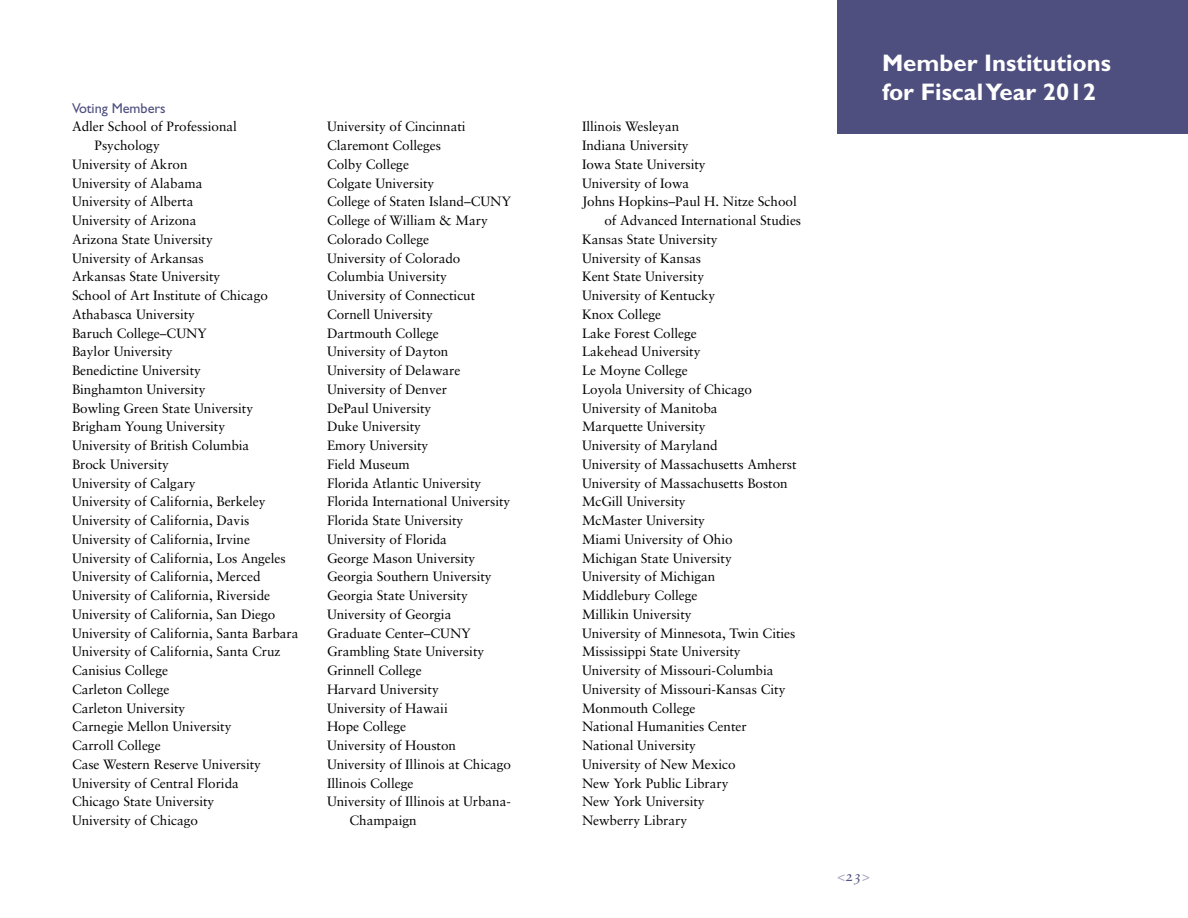
<style>
.page{position:relative;width:1188px;height:918px;background:#fff}
.page>*{position:absolute;margin:0;border:0;box-sizing:border-box;transform-origin:0 0}
.t1{font:700 24px/28.5px "Gill Sans";color:#fff}
.t2{font:15px "Sabon Italic Os F";color:#a7a7bf}
.t3{font:14.25px "Gill Sans";letter-spacing:-.005em;color:#4e4f7f}
.t4{font:13.5px "Sabon";letter-spacing:-.005em;color:#000}
.s1{color:#4e4f7f}
</style>
<div class="page">
<div style="left:837px;top:0;width:351px;height:133px;background:#4e4f7f"></div>
<p class="t3" style="left:72px;top:100px;width:95px">Voting Members</p>
<p class="t4" style="left:72px;top:119px;width:167px">Adler School of Professional</p>
<p class="t4" style="left:95px;top:137px;width:67px">Psychology</p>
<p class="t4" style="left:72px;top:156px;width:117px">University of Akron</p>
<p class="t4" style="left:72px;top:175px;width:132px">University of Alabama</p>
<p class="t4" style="left:72px;top:194px;width:123px">University of Alberta</p>
<p class="t4" style="left:72px;top:212px;width:126px">University of Arizona</p>
<p class="t4" style="left:72px;top:231px;width:142px">Arizona State University</p>
<p class="t4" style="left:72px;top:250px;width:133px">University of Arkansas</p>
<p class="t4" style="left:72px;top:269px;width:150px">Arkansas State University</p>
<p class="t4" style="left:72px;top:287px;width:197px">School of Art Institute of Chicago</p>
<p class="t4" style="left:72px;top:306px;width:124px">Athabasca University</p>
<p class="t4" style="left:72px;top:325px;width:137px">Baruch College–CUNY</p>
<p class="t4" style="left:72px;top:344px;width:102px">Baylor University</p>
<p class="t4" style="left:72px;top:362px;width:130px">Benedictine University</p>
<p class="t4" style="left:72px;top:381px;width:135px">Binghamton University</p>
<p class="t4" style="left:72px;top:400px;width:183px">Bowling Green State University</p>
<p class="t4" style="left:72px;top:419px;width:155px">Brigham Young University</p>
<p class="t4" style="left:72px;top:437px;width:179px">University of British Columbia</p>
<p class="t4" style="left:72px;top:456px;width:98px">Brock University</p>
<p class="t4" style="left:72px;top:475px;width:125px">University of Calgary</p>
<p class="t4" style="left:72px;top:494px;width:195px">University of California, Berkeley</p>
<p class="t4" style="left:72px;top:512px;width:179px">University of California, Davis</p>
<p class="t4" style="left:72px;top:531px;width:180px">University of California, Irvine</p>
<p class="t4" style="left:72px;top:550px;width:215px">University of California, Los Angeles</p>
<p class="t4" style="left:72px;top:569px;width:190px">University of California, Merced</p>
<p class="t4" style="left:72px;top:587px;width:200px">University of California, Riverside</p>
<p class="t4" style="left:72px;top:606px;width:205px">University of California, San Diego</p>
<p class="t4" style="left:72px;top:625px;width:228px">University of California, Santa Barbara</p>
<p class="t4" style="left:72px;top:644px;width:210px">University of California, Santa Cruz</p>
<p class="t4" style="left:72px;top:662px;width:98px">Canisius College</p>
<p class="t4" style="left:72px;top:681px;width:99px">Carleton College</p>
<p class="t4" style="left:72px;top:700px;width:115px">Carleton University</p>
<p class="t4" style="left:72px;top:719px;width:161px">Carnegie Mellon University</p>
<p class="t4" style="left:72px;top:737px;width:90px">Carroll College</p>
<p class="t4" style="left:72px;top:756px;width:191px">Case Western Reserve University</p>
<p class="t4" style="left:72px;top:775px;width:168px">University of Central Florida</p>
<p class="t4" style="left:72px;top:794px;width:144px">Chicago State University</p>
<p class="t4" style="left:72px;top:812px;width:127px">University of Chicago</p>
<p class="t4" style="left:327px;top:119px;width:140px">University of Cincinnati</p>
<p class="t4" style="left:327px;top:137px;width:116px">Claremont Colleges</p>
<p class="t4" style="left:327px;top:156px;width:84px">Colby College</p>
<p class="t4" style="left:327px;top:175px;width:109px">Colgate University</p>
<p class="t4" style="left:327px;top:194px;width:186px">College of Staten Island–CUNY</p>
<p class="t4" style="left:327px;top:212px;width:162px">College of William &amp; Mary</p>
<p class="t4" style="left:327px;top:231px;width:104px">Colorado College</p>
<p class="t4" style="left:327px;top:250px;width:135px">University of Colorado</p>
<p class="t4" style="left:327px;top:269px;width:122px">Columbia University</p>
<p class="t4" style="left:327px;top:287px;width:150px">University of Connecticut</p>
<p class="t4" style="left:327px;top:306px;width:107px">Cornell University</p>
<p class="t4" style="left:327px;top:325px;width:113px">Dartmouth College</p>
<p class="t4" style="left:327px;top:344px;width:123px">University of Dayton</p>
<p class="t4" style="left:327px;top:362px;width:135px">University of Delaware</p>
<p class="t4" style="left:327px;top:381px;width:121px">University of Denver</p>
<p class="t4" style="left:327px;top:400px;width:106px">DePaul University</p>
<p class="t4" style="left:327px;top:419px;width:95px">Duke University</p>
<p class="t4" style="left:327px;top:437px;width:103px">Emory University</p>
<p class="t4" style="left:327px;top:456px;width:84px">Field Museum</p>
<p class="t4" style="left:327px;top:475px;width:156px">Florida Atlantic University</p>
<p class="t4" style="left:327px;top:494px;width:185px">Florida International University</p>
<p class="t4" style="left:327px;top:512px;width:138px">Florida State University</p>
<p class="t4" style="left:327px;top:531px;width:121px">University of Florida</p>
<p class="t4" style="left:327px;top:550px;width:150px">George Mason University</p>
<p class="t4" style="left:327px;top:569px;width:166px">Georgia Southern University</p>
<p class="t4" style="left:327px;top:587px;width:142px">Georgia State University</p>
<p class="t4" style="left:327px;top:606px;width:126px">University of Georgia</p>
<p class="t4" style="left:327px;top:625px;width:145px">Graduate Center–CUNY</p>
<p class="t4" style="left:327px;top:644px;width:159px">Grambling State University</p>
<p class="t4" style="left:327px;top:662px;width:96px">Grinnell College</p>
<p class="t4" style="left:327px;top:681px;width:113px">Harvard University</p>
<p class="t4" style="left:327px;top:700px;width:122px">University of Hawaii</p>
<p class="t4" style="left:327px;top:719px;width:81px">Hope College</p>
<p class="t4" style="left:327px;top:737px;width:130px">University of Houston</p>
<p class="t4" style="left:327px;top:756px;width:185px">University of Illinois at Chicago</p>
<p class="t4" style="left:327px;top:775px;width:88px">Illinois College</p>
<p class="t4" style="left:327px;top:794px;width:185px">University of Illinois at Urbana-</p>
<p class="t4" style="left:350px;top:812px;width:69px">Champaign</p>
<p class="t4" style="left:582px;top:119px;width:99px">Illinois Wesleyan</p>
<p class="t4" style="left:582px;top:137px;width:108px">Indiana University</p>
<p class="t4" style="left:582px;top:156px;width:125px">Iowa State University</p>
<p class="t4" style="left:582px;top:175px;width:109px">University of Iowa</p>
<p class="t4" style="left:582px;top:194px;width:216px">Johns Hopkins–Paul H. Nitze School</p>
<p class="t4" style="left:605px;top:212px;width:198px">of Advanced International Studies</p>
<p class="t4" style="left:582px;top:231px;width:137px">Kansas State University</p>
<p class="t4" style="left:582px;top:250px;width:121px">University of Kansas</p>
<p class="t4" style="left:582px;top:269px;width:124px">Kent State University</p>
<p class="t4" style="left:582px;top:287px;width:135px">University of Kentucky</p>
<p class="t4" style="left:582px;top:306px;width:81px">Knox College</p>
<p class="t4" style="left:582px;top:325px;width:116px">Lake Forest College</p>
<p class="t4" style="left:582px;top:344px;width:120px">Lakehead University</p>
<p class="t4" style="left:582px;top:362px;width:107px">Le Moyne College</p>
<p class="t4" style="left:582px;top:381px;width:171px">Loyola University of Chicago</p>
<p class="t4" style="left:582px;top:400px;width:137px">University of Manitoba</p>
<p class="t4" style="left:582px;top:419px;width:125px">Marquette University</p>
<p class="t4" style="left:582px;top:437px;width:137px">University of Maryland</p>
<p class="t4" style="left:582px;top:456px;width:216px">University of Massachusetts Amherst</p>
<p class="t4" style="left:582px;top:475px;width:207px">University of Massachusetts Boston</p>
<p class="t4" style="left:582px;top:494px;width:105px">McGill University</p>
<p class="t4" style="left:582px;top:512px;width:125px">McMaster University</p>
<p class="t4" style="left:582px;top:531px;width:152px">Miami University of Ohio</p>
<p class="t4" style="left:582px;top:550px;width:151px">Michigan State University</p>
<p class="t4" style="left:582px;top:569px;width:135px">University of Michigan</p>
<p class="t4" style="left:582px;top:587px;width:117px">Middlebury College</p>
<p class="t4" style="left:582px;top:606px;width:111px">Millikin University</p>
<p class="t4" style="left:582px;top:625px;width:215px">University of Minnesota, Twin Cities</p>
<p class="t4" style="left:582px;top:644px;width:160px">Mississippi State University</p>
<p class="t4" style="left:582px;top:662px;width:193px">University of Missouri-Columbia</p>
<p class="t4" style="left:582px;top:681px;width:205px">University of Missouri-Kansas City</p>
<p class="t4" style="left:582px;top:700px;width:115px">Monmouth College</p>
<p class="t4" style="left:582px;top:719px;width:166px">National Humanities Center</p>
<p class="t4" style="left:582px;top:737px;width:116px">National University</p>
<p class="t4" style="left:582px;top:756px;width:155px">University of New Mexico</p>
<p class="t4" style="left:582px;top:775px;width:148px">New York Public Library</p>
<p class="t4" style="left:582px;top:794px;width:124px">New York University</p>
<p class="t4" style="left:582px;top:812px;width:107px">Newberry Library</p>
<h1 class="t1" style="left:882px;top:49px;width:231px">Member Institutions for Fiscal Year 2012</h1>
<p class="t2" style="left:837px;top:867px;width:35px">&lt;<span class="s1">23</span>&gt;</p>
</div>
